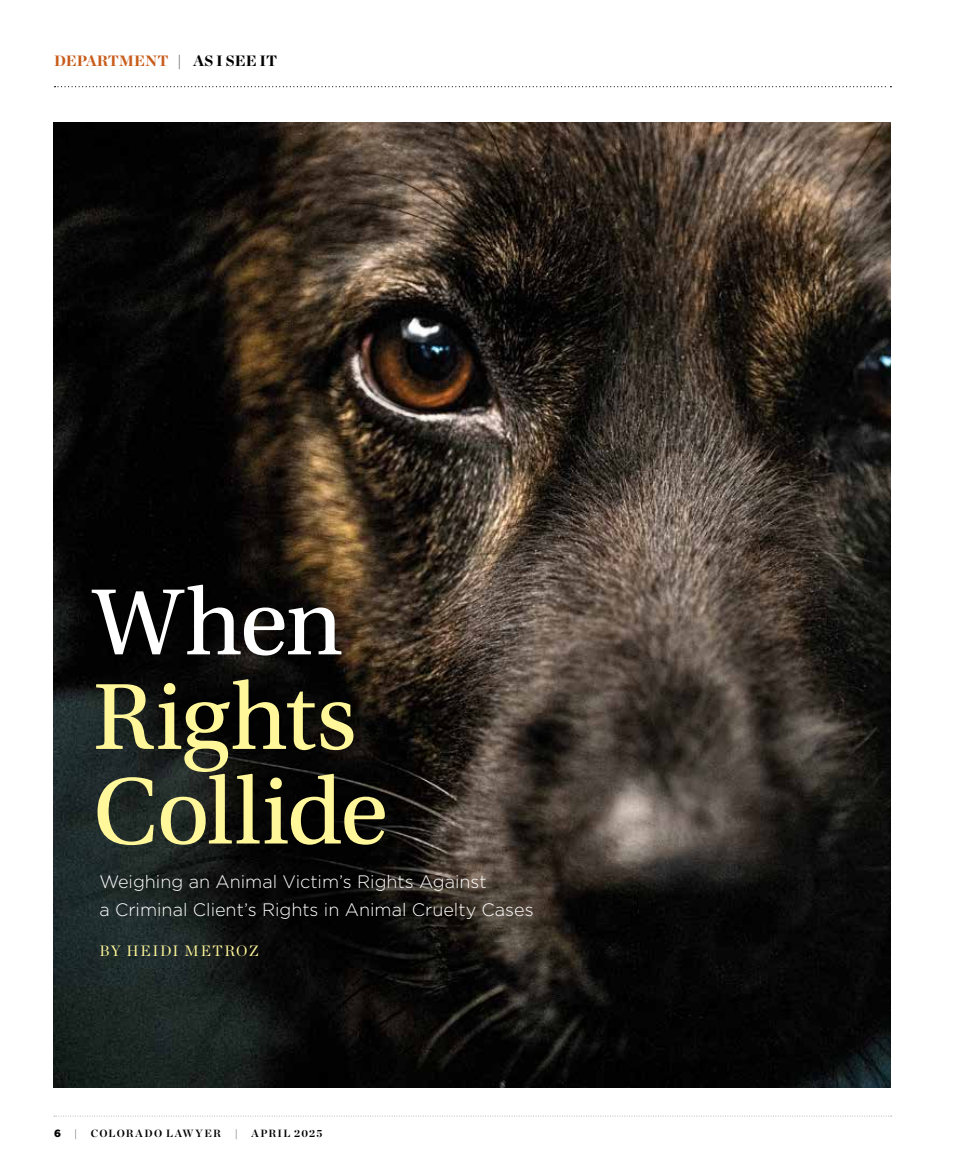
<style>
.page{position:relative;width:972px;height:1175px;background:#fff}
.page>*{position:absolute;margin:0;border:0;box-sizing:border-box;transform-origin:0 0}
.t1{font:99px/94.5px "Utopia Std";letter-spacing:-.015em;color:#fff799}
.t2{font:99px "Utopia Std";color:#fff}
.t3{font:300 18px/28.5px "Gotham";color:#fff}
.t4{font:900 15px "Chronicle Display";color:#c85c1a}
.t5{font:15px "Chronicle Display";letter-spacing:.105em;color:#fff799}
.t6{font:700 10.5px "Chronicle Display";letter-spacing:.12em;color:#000}
.t7{font:900 10.5px "Gotham";color:#000}
.s1{color:#000}
</style>
<div class="page">
<svg style="left:54px;top:1115px;width:838px;height:1px"></svg>
<svg style="left:55px;top:86px;width:836px;height:1px"></svg>
<img style="left:54px;top:123px;width:837px;height:965px">
<p class="t4" style="left:54px;top:48px;width:225px">DEPARTMENT <span class="s1">| AS I SEE IT</span></p>
<h1 class="t2" style="left:93px;top:569px;width:252px">When</h1>
<h1 class="t1" style="left:93px;top:671px;width:297px">Rights<br>Collide</h1>
<p class="t3" style="left:99px;top:866px;width:436px">Weighing an Animal Victim’s Rights Against<br>a Criminal Client’s Rights in Animal Cruelty Cases</p>
<p class="t5" style="left:99px;top:939px;width:161px">BY HEIDI METROZ</p>
<p class="t7" style="left:54px;top:1126px;width:8px">6</p>
<p class="t6" style="left:74px;top:1125px;width:5px">|</p>
<p class="t6" style="left:91px;top:1125px;width:132px">COLORADO LAWYER</p>
<p class="t6" style="left:235px;top:1125px;width:5px">|</p>
<p class="t6" style="left:251px;top:1125px;width:72px">APRIL 2025</p>
</div>
